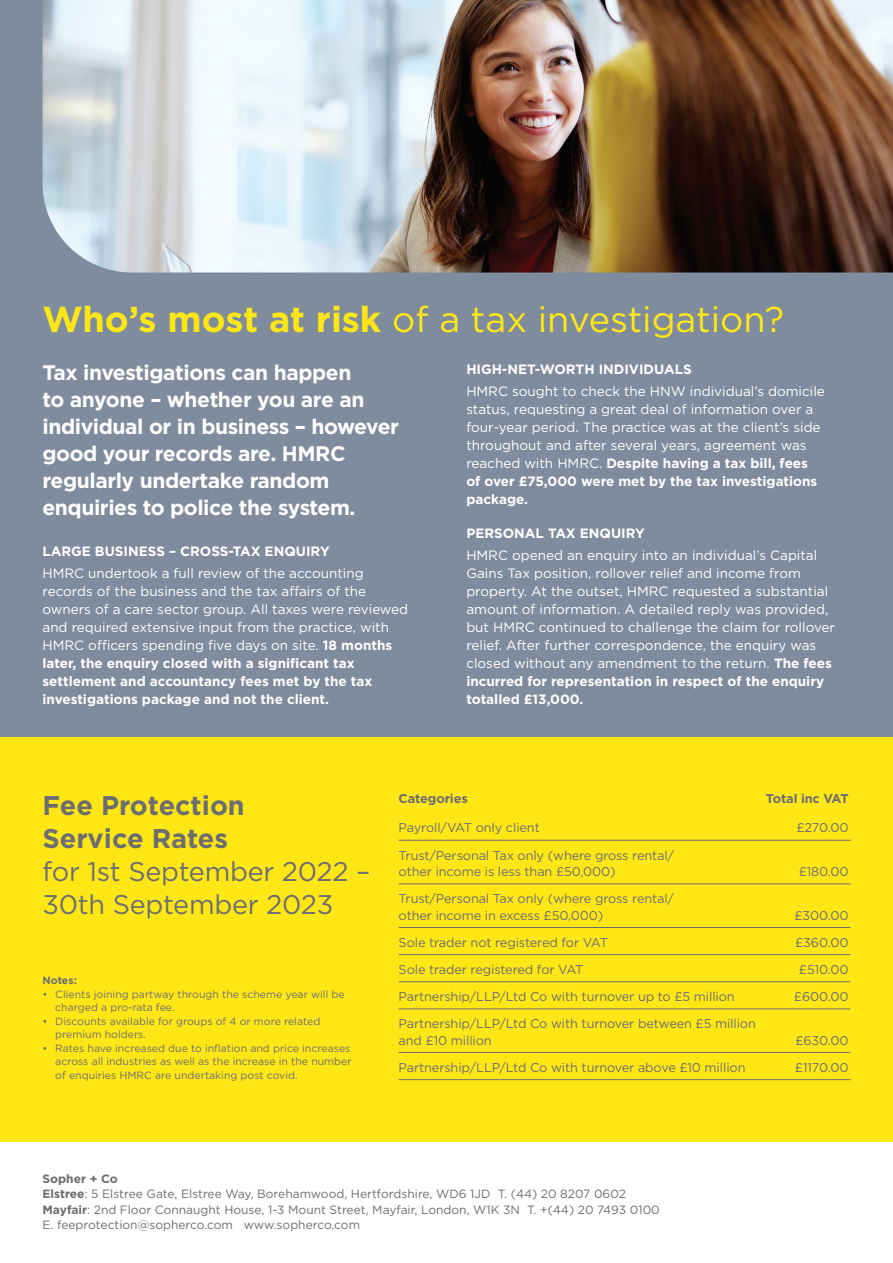
<style>
.page{position:relative;width:893px;height:1263px;background:#fff}
.page>*{position:absolute;margin:0;border:0;box-sizing:border-box;transform-origin:0 0}
.t1{font:36px "Gotham";color:#ffe716}
.t2{font:27px/33px "Gotham";letter-spacing:-.01em;color:#6c6d70}
.t3{font:700 21px/27px "Gotham";letter-spacing:-.02em;color:#fff}
.t4{font:13.5px/18px "Gotham";color:#fff}
.t5{font:700 13.5px "Gotham";color:#fff}
.t6{font:12.75px/16.5px "Gotham";letter-spacing:-.01em;color:#6c6d70}
.t7{font:700 12.75px "Gotham";letter-spacing:-.01em;color:#6c6d70}
.t8{font:12px "Gotham";color:#6c6d70}
.t9{font:700 12px "Gotham";color:#6c6d70}
.t10{font:10.5px/13.5px "Gotham";color:#6c6d70}
.t11{font:700 10.5px "Gotham";color:#6c6d70}
.s1{font-weight:700}
</style>
<div class="page">
<div style="left:0;top:736px;width:893px;height:405px;background:#ffe716"></div>
<div style="left:0;top:0;width:893px;height:736px;background:#7f8c9d"></div>
<img style="left:43px;top:0;width:850px;height:272px">
<hr style="left:399px;top:840px;width:451px;height:1px;background:#6c6d70">
<hr style="left:399px;top:883px;width:451px;height:1px;background:#6c6d70">
<hr style="left:399px;top:927px;width:451px;height:1px;background:#6c6d70">
<hr style="left:399px;top:954px;width:451px;height:1px;background:#6c6d70">
<hr style="left:399px;top:981px;width:451px;height:1px;background:#6c6d70">
<hr style="left:399px;top:1009px;width:451px;height:1px;background:#6c6d70">
<hr style="left:399px;top:1052px;width:451px;height:1px;background:#6c6d70">
<hr style="left:399px;top:1079px;width:451px;height:1px;background:#6c6d70">
<p class="t1" style="left:43px;top:296px;width:743px"><span class="s1">Who’s most at risk</span> of a tax investigation?</p>
<p class="t3" style="left:43px;top:359px;width:358px">Tax investigations can happen<br>to anyone – whether you are an individual or in business – however good your records are. HMRC regularly undertake random enquiries to police the system.</p>
<p class="t5" style="left:43px;top:542px;width:289px">LARGE BUSINESS – CROSS-TAX ENQUIRY</p>
<p class="t4" style="left:43px;top:564px;width:367px">HMRC undertook a full review of the accounting records of the business and the tax affairs of the owners of a care sector group. All taxes were reviewed and required extensive input from the practice, with HMRC officers spending five days on site. <span class="s1">18 months later, the enquiry closed with a significant tax settlement and accountancy fees met by the tax investigations package and not the client.</span></p>
<p class="t5" style="left:466px;top:360px;width:227px">HIGH-NET-WORTH INDIVIDUALS</p>
<p class="t4" style="left:466px;top:382px;width:360px">HMRC sought to check the HNW individual’s domicile status, requesting a great deal of information over a four-year period. The practice was at the client’s side throughout and after several years, agreement was reached with HMRC. <span class="s1">Despite having a tax bill, fees of over £75,000 were met by the tax investigations package.</span></p>
<p class="t5" style="left:466px;top:524px;width:180px">PERSONAL TAX ENQUIRY</p>
<p class="t4" style="left:466px;top:546px;width:370px">HMRC opened an enquiry into an individual’s Capital Gains Tax position, rollover relief and income from property. At the outset, HMRC requested a substantial amount of information. A detailed reply was provided, but HMRC continued to challenge the claim for rollover relief. After further correspondence, the enquiry was closed without any amendment to the return. <span class="s1">The fees incurred for representation in respect of the enquiry totalled £13,000.</span></p>
<p class="t2" style="left:43px;top:788px;width:329px"><span class="s1">Fee Protection<br>Service Rates<br></span>for 1st September 2022 –<br>30th September 2023</p>
<p class="t7" style="left:399px;top:790px;width:71px">Categories</p>
<p class="t7" style="left:766px;top:790px;width:84px">Total inc VAT</p>
<p class="t6" style="left:399px;top:819px;width:143px">Payroll/VAT only client</p>
<p class="t6" style="left:796px;top:819px;width:54px">£270.00</p>
<p class="t6" style="left:399px;top:846px;width:277px">Trust/Personal Tax only (where gross rental/ other income is less than £50,000)</p>
<p class="t6" style="left:799px;top:863px;width:52px">£180.00</p>
<p class="t6" style="left:399px;top:890px;width:277px">Trust/Personal Tax only (where gross rental/ other income in excess £50,000)</p>
<p class="t6" style="left:794px;top:907px;width:56px">£300.00</p>
<p class="t11" style="left:43px;top:974px;width:36px">Notes:</p>
<p class="t10" style="left:55px;top:987px;width:291px;text-indent:-13px">• Clients joining partway through the scheme year will be charged a pro-rata fee.</p>
<p class="t10" style="left:55px;top:1014px;width:267px;text-indent:-13px">• Discounts available for groups of 4 or more related premium holders.</p>
<p class="t10" style="left:55px;top:1041px;width:298px;text-align:justify;text-indent:-13px">• Rates have increased due to inflation and price increases across all industries as well as the increase in the number of enquiries HMRC are undertaking post covid.</p>
<p class="t6" style="left:399px;top:934px;width:211px">Sole trader not registered for VAT</p>
<p class="t6" style="left:795px;top:934px;width:55px">£360.00</p>
<p class="t6" style="left:399px;top:961px;width:186px">Sole trader registered for VAT</p>
<p class="t6" style="left:799px;top:961px;width:51px">£510.00</p>
<p class="t6" style="left:399px;top:988px;width:338px">Partnership/LLP/Ltd Co with turnover up to £5 million</p>
<p class="t6" style="left:794px;top:988px;width:56px">£600.00</p>
<p class="t6" style="left:399px;top:1015px;width:359px">Partnership/LLP/Ltd Co with turnover between £5 million and £10 million</p>
<p class="t6" style="left:795px;top:1032px;width:55px">£630.00</p>
<p class="t6" style="left:399px;top:1059px;width:348px">Partnership/LLP/Ltd Co with turnover above £10 million</p>
<p class="t6" style="left:795px;top:1059px;width:55px">£1170.00</p>
<p class="t9" style="left:43px;top:1170px;width:77px">Sopher + Co</p>
<p class="t8" style="left:43px;top:1186px;width:585px"><span class="s1">Elstree</span>: 5 Elstree Gate, Elstree Way, Borehamwood, Hertfordshire, WD6 1JD T. (44) 20 8207 0602</p>
<p class="t8" style="left:43px;top:1202px;width:619px"><span class="s1">Mayfair</span>: 2nd Floor Connaught House, 1-3 Mount Street, Mayfair, London, W1K 3N T. +(44) 20 7493 0100</p>
<p class="t8" style="left:43px;top:1217px;width:319px">E. feeprotection@sopherco.com www.sopherco.com</p>
</div>
